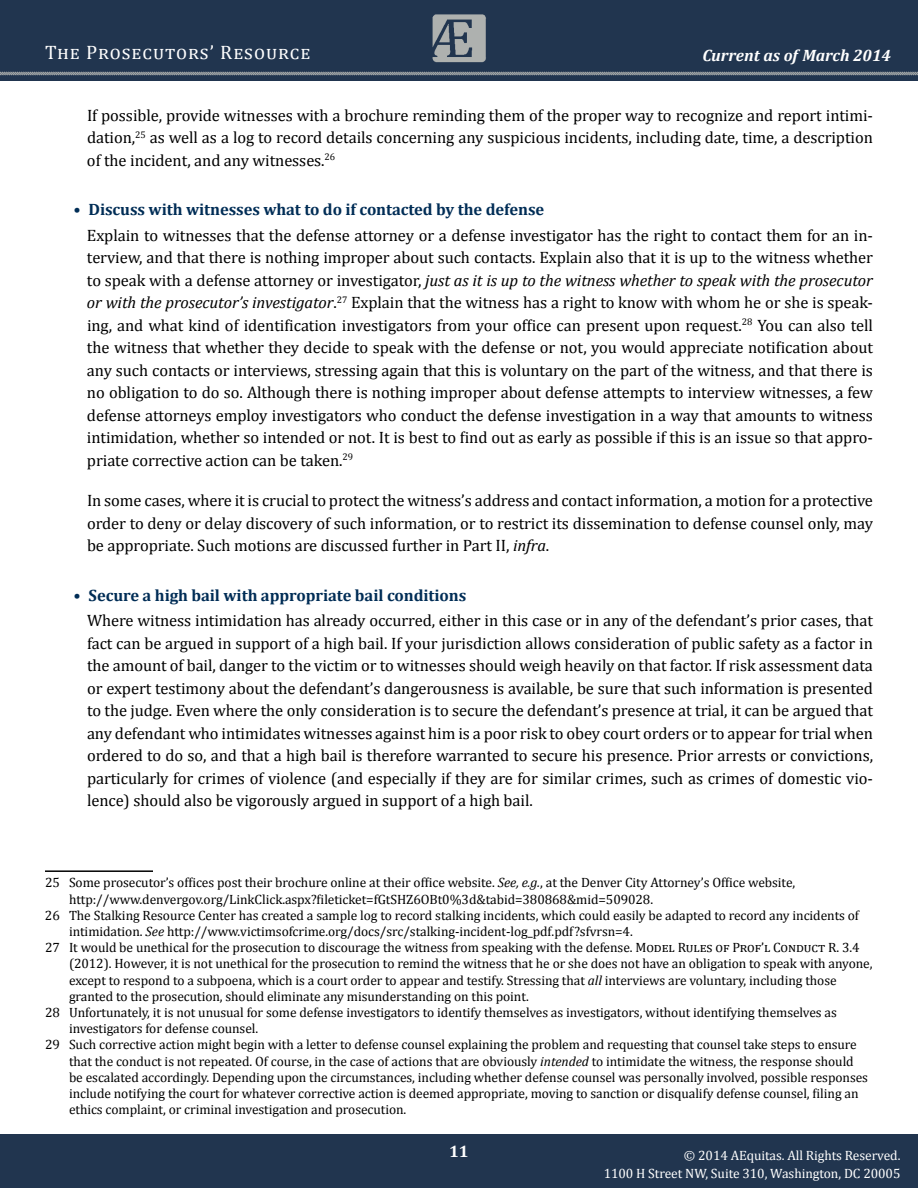
<style>
.page{position:relative;width:918px;height:1188px;background:#fff}
.page>*{position:absolute;margin:0;border:0;box-sizing:border-box;transform-origin:0 0}
.t1{font:19.5px "Cambria";letter-spacing:.05em;color:#fff}
.t2{font:16.5px/22.5px "Cambria";letter-spacing:-.005em;color:#000;text-align:justify}
.t3{font:700 16.5px "Cambria";letter-spacing:-.005em;color:#002d56}
.t4{font:italic 700 16.5px "Cambria";color:#fff}
.t5{font:700 16.5px "Cambria";color:#fff}
.t6{font:13.5px "Cambria";letter-spacing:-.005em;color:#000}
.t7{font:13.5px/18px "Cambria";letter-spacing:-.005em;color:#fff;text-align:right}
.s1{font-style:italic}
</style>
<div class="page">
<div style="left:0;top:0;width:918px;height:80px;background:#21354f"></div>
<div style="left:0;top:1134px;width:918px;height:54px;background:#21354f"></div>
<svg style="left:0;top:71px;width:918px;height:5px"></svg>
<img style="left:432px;top:14px;width:54px;height:49px">
<hr style="left:45px;top:870px;width:108px;height:2px;background:#000">
<p class="t1" style="left:45px;top:41px;width:267px">The Prosecutors’ Resource</p>
<p class="t4" style="left:702px;top:45px;width:190px">Current as of March 2014</p>
<p class="t2" style="left:87px;top:104px;width:788px">If possible, provide witnesses with a brochure reminding them of the proper way to recognize and report intimi&shy;dation,<sup>25</sup> as well as a log to record details concerning any suspicious incidents, including date, time, a description of the incident, and any witnesses.<sup>26</sup></p>
<p class="t3" style="left:74px;top:200px;width:472px">• Discuss with witnesses what to do if contacted by the defense</p>
<p class="t2" style="left:87px;top:224px;width:788px">Explain to witnesses that the defense attorney or a defense investigator has the right to contact them for an in&shy;terview, and that there is nothing improper about such contacts. Explain also that it is up to the witness whether to speak with a defense attorney or investigator, <span class="s1">just as it is up to the witness whether to speak with the prosecutor or with the prosecutor’s investigator</span>.<sup>27</sup> Explain that the witness has a right to know with whom he or she is speak&shy;ing, and what kind of identification investigators from your office can present upon request.<sup>28</sup> You can also tell the witness that whether they decide to speak with the defense or not, you would appreciate notification about any such contacts or interviews, stressing again that this is voluntary on the part of the witness, and that there is no obligation to do so. Although there is nothing improper about defense attempts to interview witnesses, a few defense attorneys employ investigators who conduct the defense investigation in a way that amounts to witness intimidation, whether so intended or not. It is best to find out as early as possible if this is an issue so that appro&shy;priate corrective action can be taken.<sup>29</sup></p>
<p class="t2" style="left:87px;top:489px;width:788px">In some cases, where it is crucial to protect the witness’s address and contact information, a motion for a protective order to deny or delay discovery of such information, or to restrict its dissemination to defense counsel only, may be appropriate. Such motions are discussed further in Part II, <span class="s1">infra</span>.</p>
<p class="t3" style="left:74px;top:585px;width:394px">• Secure a high bail with appropriate bail conditions</p>
<p class="t2" style="left:87px;top:609px;width:788px">Where witness intimidation has already occurred, either in this case or in any of the defendant’s prior cases, that fact can be argued in support of a high bail. If your jurisdiction allows consideration of public safety as a factor in the amount of bail, danger to the victim or to witnesses should weigh heavily on that factor. If risk assessment data or expert testimony about the defendant’s dangerousness is available, be sure that such information is presented to the judge. Even where the only consideration is to secure the defendant’s presence at trial, it can be argued that any defendant who intimidates witnesses against him is a poor risk to obey court orders or to appear for trial when ordered to do so, and that a high bail is therefore warranted to secure his presence. Prior arrests or convictions, particularly for crimes of violence (and especially if they are for similar crimes, such as crimes of domestic vio&shy;lence) should also be vigorously argued in support of a high bail.</p>
<p class="t6" style="left:45px;top:875px;width:752px">25 Some prosecutor’s offices post their brochure online at their office website. <span class="s1">See, e.g.</span>, at the Denver City Attorney’s Office website,</p>
<p class="t6" style="left:69px;top:891px;width:586px">http://www.denvergov.org/LinkClick.aspx?fileticket=fGtSHZ6OBt0%3d&amp;tabid=380868&amp;mid=509028.</p>
<p class="t6" style="left:45px;top:907px;width:816px">26 The Stalking Resource Center has created a sample log to record stalking incidents, which could easily be adapted to record any incidents of</p>
<p class="t6" style="left:69px;top:923px;width:565px">intimidation. <span class="s1">See</span> http://www.victimsofcrime.org/docs/src/stalking-incident-log_pdf.pdf?sfvrsn=4.</p>
<p class="t6" style="left:45px;top:940px;width:816px">27 It would be unethical for the prosecution to discourage the witness from speaking with the defense. Model Rules of Prof’l Conduct R. 3.4</p>
<p class="t6" style="left:69px;top:956px;width:805px">(2012). However, it is not unethical for the prosecution to remind the witness that he or she does not have an obligation to speak with anyone,</p>
<p class="t6" style="left:69px;top:972px;width:769px">except to respond to a subpoena, which is a court order to appear and testify. Stressing that <span class="s1">all</span> interviews are voluntary, including those</p>
<p class="t6" style="left:69px;top:988px;width:461px">granted to the prosecution, should eliminate any misunderstanding on this point.</p>
<p class="t6" style="left:45px;top:1004px;width:793px">28 Unfortunately, it is not unusual for some defense investigators to identify themselves as investigators, without identifying themselves as</p>
<p class="t6" style="left:69px;top:1021px;width:191px">investigators for defense counsel.</p>
<p class="t6" style="left:45px;top:1037px;width:813px">29 Such corrective action might begin with a letter to defense counsel explaining the problem and requesting that counsel take steps to ensure</p>
<p class="t6" style="left:69px;top:1053px;width:786px">that the conduct is not repeated. Of course, in the case of actions that are obviously <span class="s1">intended</span> to intimidate the witness, the response should</p>
<p class="t6" style="left:69px;top:1069px;width:801px">be escalated accordingly. Depending upon the circumstances, including whether defense counsel was personally involved, possible responses</p>
<p class="t6" style="left:69px;top:1085px;width:791px">include notifying the court for whatever corrective action is deemed appropriate, moving to sanction or disqualify defense counsel, filing an</p>
<p class="t6" style="left:69px;top:1102px;width:339px">ethics complaint, or criminal investigation and prosecution.</p>
<p class="t5" style="left:449px;top:1142px;width:21px">11</p>
<p class="t7" style="left:604px;top:1146px;width:298px">© 2014 AEquitas. All Rights Reserved.<br>1100 H Street NW, Suite 310, Washington, DC 20005</p>
</div>
